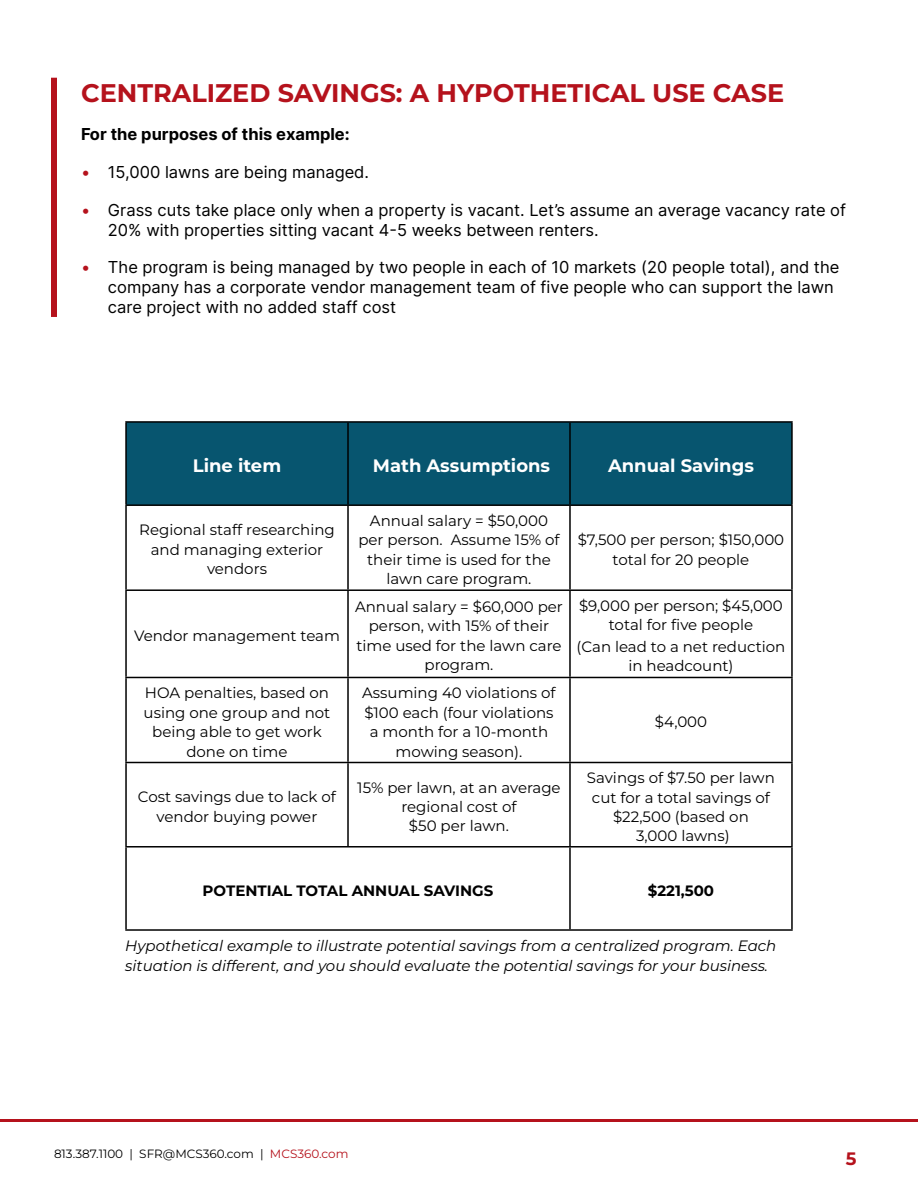
<style>
.page{position:relative;width:918px;height:1188px;background:#fff}
.page>*{position:absolute;margin:0;border:0;box-sizing:border-box;transform-origin:0 0}
.t1{font:700 25.5px "Montserrat";color:#b5121c}
.t2{font:700 18px "Montserrat";color:#fff}
.t3{font:700 18px "Montserrat";color:#b5121c}
.t4{font:16.5px/19.8px "Inter";color:#000}
.t5{font:700 16.5px "Inter";color:#000}
.t6{font:15px/19.5px "Montserrat";color:#000;text-align:center}
.t7{font:italic 15px/19.5px "Montserrat";color:#000}
.t8{font:700 15px "Montserrat";color:#000}
.t9{font:12px "Montserrat";color:#000}
.s1{color:#b5121c}
</style>
<div class="page">
<hr style="left:0;top:1119px;width:917px;height:3px;background:#b5121c">
<div style="left:127px;top:423px;width:664px;height:81px;background:#07556f"></div>
<hr style="left:125px;top:421px;width:223px;height:2px;background:#000">
<hr style="left:125px;top:423px;width:2px;height:81px;background:#000">
<hr style="left:348px;top:421px;width:222px;height:2px;background:#000">
<hr style="left:347px;top:423px;width:2px;height:81px;background:#000">
<hr style="left:570px;top:421px;width:223px;height:2px;background:#000">
<hr style="left:569px;top:423px;width:2px;height:81px;background:#000">
<hr style="left:791px;top:423px;width:2px;height:81px;background:#000">
<hr style="left:125px;top:504px;width:223px;height:2px;background:#000">
<hr style="left:125px;top:506px;width:2px;height:83px;background:#000">
<hr style="left:348px;top:504px;width:222px;height:2px;background:#000">
<hr style="left:347px;top:506px;width:2px;height:83px;background:#000">
<hr style="left:570px;top:504px;width:223px;height:2px;background:#000">
<hr style="left:569px;top:506px;width:2px;height:83px;background:#000">
<hr style="left:791px;top:506px;width:2px;height:83px;background:#000">
<hr style="left:125px;top:589px;width:223px;height:2px;background:#000">
<hr style="left:125px;top:591px;width:2px;height:86px;background:#000">
<hr style="left:348px;top:589px;width:222px;height:2px;background:#000">
<hr style="left:347px;top:591px;width:2px;height:86px;background:#000">
<hr style="left:570px;top:589px;width:223px;height:2px;background:#000">
<hr style="left:569px;top:591px;width:2px;height:86px;background:#000">
<hr style="left:791px;top:591px;width:2px;height:86px;background:#000">
<hr style="left:125px;top:677px;width:223px;height:1px;background:#000">
<hr style="left:125px;top:678px;width:2px;height:84px;background:#000">
<hr style="left:348px;top:677px;width:222px;height:1px;background:#000">
<hr style="left:347px;top:678px;width:2px;height:84px;background:#000">
<hr style="left:570px;top:677px;width:223px;height:1px;background:#000">
<hr style="left:569px;top:678px;width:2px;height:84px;background:#000">
<hr style="left:791px;top:678px;width:2px;height:84px;background:#000">
<hr style="left:125px;top:762px;width:223px;height:1px;background:#000">
<hr style="left:125px;top:763px;width:2px;height:83px;background:#000">
<hr style="left:348px;top:762px;width:222px;height:1px;background:#000">
<hr style="left:347px;top:763px;width:2px;height:83px;background:#000">
<hr style="left:570px;top:762px;width:223px;height:1px;background:#000">
<hr style="left:569px;top:763px;width:2px;height:83px;background:#000">
<hr style="left:791px;top:763px;width:2px;height:83px;background:#000">
<hr style="left:125px;top:846px;width:223px;height:2px;background:#000">
<hr style="left:125px;top:848px;width:2px;height:81px;background:#000">
<hr style="left:348px;top:846px;width:222px;height:2px;background:#000">
<hr style="left:570px;top:846px;width:223px;height:2px;background:#000">
<hr style="left:569px;top:848px;width:2px;height:81px;background:#000">
<hr style="left:791px;top:848px;width:2px;height:81px;background:#000">
<hr style="left:125px;top:929px;width:223px;height:2px;background:#000">
<hr style="left:348px;top:929px;width:222px;height:2px;background:#000">
<hr style="left:570px;top:929px;width:223px;height:2px;background:#000">
<div style="left:51px;top:78px;width:6px;height:239px;background:#b5121c"></div>
<h1 class="t1" style="left:81px;top:76px;width:705px">CENTRALIZED SAVINGS: A HYPOTHETICAL USE CASE</h1>
<p class="t5" style="left:81px;top:122px;width:270px">For the purposes of this example:</p>
<p class="t4" style="left:81px;top:162px;width:290px"><span class="s1">•</span> 15,000 lawns are being managed.</p>
<p class="t4" style="left:108px;top:200px;width:740px;text-indent:-27px"><span class="s1">•</span> Grass cuts take place only when a property is vacant. Let’s assume an average vacancy rate of<br>20% with properties sitting vacant 4-5 weeks between renters.</p>
<p class="t4" style="left:108px;top:257px;width:733px;text-indent:-27px"><span class="s1">•</span> The program is being managed by two people in each of 10 markets (20 people total), and the company has a corporate vendor management team of five people who can support the lawn care project with no added staff cost</p>
<p class="t2" style="left:193px;top:454px;width:90px">Line item</p>
<p class="t2" style="left:373px;top:454px;width:179px">Math Assumptions</p>
<p class="t2" style="left:608px;top:454px;width:147px">Annual Savings</p>
<p class="t6" style="left:139px;top:520px;width:197px">Regional staff researching and managing exterior vendors</p>
<p class="t6" style="left:358px;top:510px;width:203px">Annual salary = $50,000 per person. Assume 15% of their time is used for the lawn care program.</p>
<p class="t6" style="left:578px;top:530px;width:208px">$7,500 per person; $150,000 total for 20 people</p>
<p class="t6" style="left:134px;top:626px;width:207px">Vendor management team</p>
<p class="t6" style="left:355px;top:596px;width:209px">Annual salary = $60,000 per person, with 15% of their time used for the lawn care program.</p>
<p class="t6" style="left:579px;top:595px;width:205px">$9,000 per person; $45,000 total for five people</p>
<p class="t6" style="left:577px;top:637px;width:210px">(Can lead to a net reduction in headcount)</p>
<p class="t6" style="left:144px;top:683px;width:188px">HOA penalties, based on using one group and not being able to get work done on time</p>
<p class="t6" style="left:362px;top:683px;width:195px">Assuming 40 violations of $100 each (four violations a month for a 10-month mowing season).</p>
<p class="t6" style="left:655px;top:712px;width:54px">$4,000</p>
<p class="t6" style="left:138px;top:787px;width:200px">Cost savings due to lack of vendor buying power</p>
<p class="t6" style="left:357px;top:777px;width:205px">15% per lawn, at an average regional cost of<br>$50 per lawn.</p>
<p class="t6" style="left:587px;top:768px;width:190px">Savings of $7.50 per lawn cut for a total savings of $22,500 (based on<br>3,000 lawns)</p>
<p class="t8" style="left:203px;top:880px;width:292px">POTENTIAL TOTAL ANNUAL SAVINGS</p>
<p class="t8" style="left:648px;top:880px;width:68px">$221,500</p>
<p class="t7" style="left:125px;top:936px;width:653px">Hypothetical example to illustrate potential savings from a centralized program. Each situation is different, and you should evaluate the potential savings for your business.</p>
<p class="t9" style="left:54px;top:1146px;width:296px">813.387.1100 | SFR@MCS360.com | <span class="s1">MCS360.com</span></p>
<p class="t3" style="left:846px;top:1146px;width:12px">5</p>
</div>
